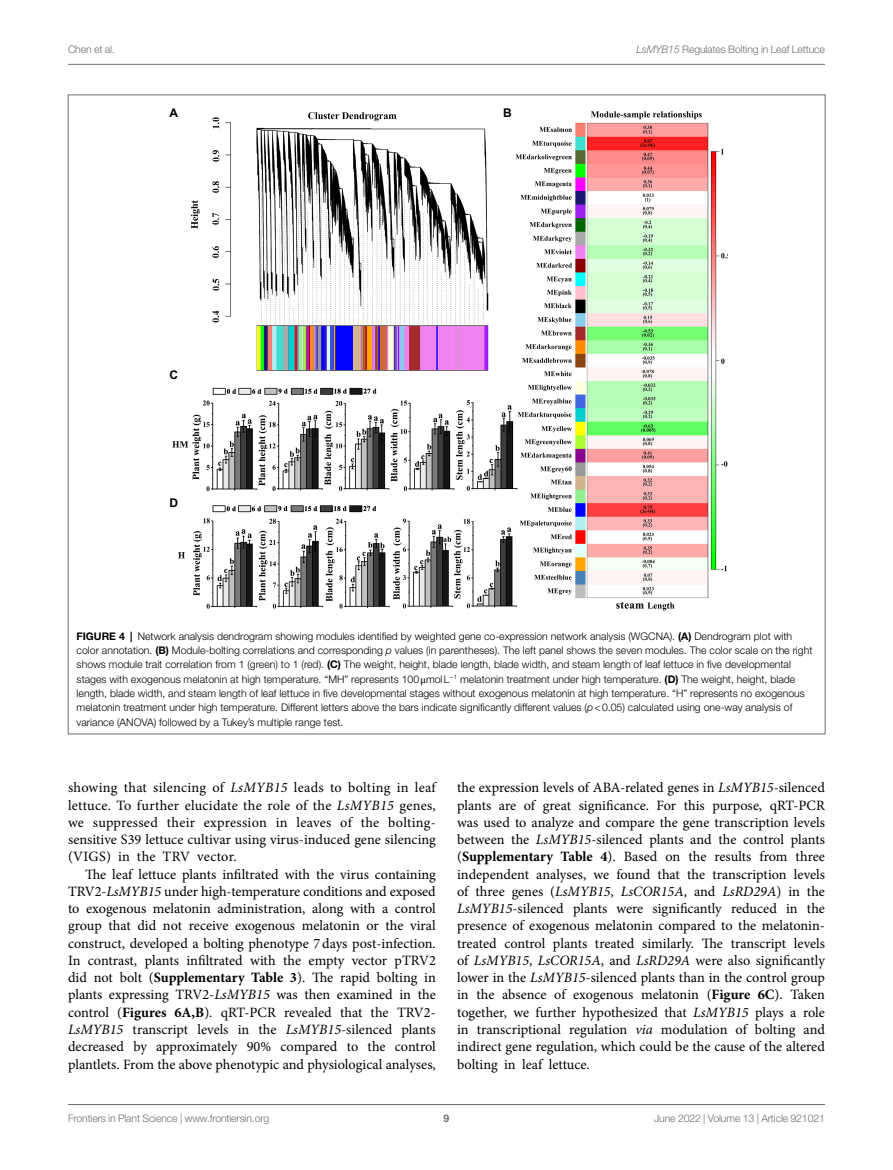
<style>
.page{position:relative;width:893px;height:1170px;background:#fff}
.page>*{position:absolute;margin:0;border:0;box-sizing:border-box;transform-origin:0 0}
.TEXT{font:14.25px/17.2px "Minion Pro";color:#000;text-align:justify}
.TEXT_FLUSH{font:14.25px/17.2px "Minion Pro";letter-spacing:.005em;color:#000;text-align:justify}
.t1{font:700 12px "Arial";color:#000}
.FIG_LEG{font:300 10.5px/14.2px "Helvetica Neue LT Std";color:#000}
.t2{font:300 10.5px "Helvetica Neue LT Std";letter-spacing:-.015em;color:#6d6e71}
.t3{font:700 10.5px "Helvetica Neue LT Std";color:#6d6e71}
.s1{font-style:italic}
.s2{font-weight:700}
.s3{font-family:"STIX General";font-weight:400}
</style>
<div class="page">
<hr style="left:68px;top:64px;width:757px;height:1px;background:#6d6e71">
<hr style="left:68px;top:1104px;width:757px;height:1px;background:#6d6e71">
<img style="left:172px;top:111px;width:555px;height:499px">
<p class="t2" style="left:68px;top:42px;width:48px">Chen et al.</p>
<p class="t2" style="left:636px;top:42px;width:190px"><span class="s1">LsMYB15</span> Regulates Bolting in Leaf Lettuce</p>
<p class="t1" style="left:170px;top:104px;width:10px">A</p>
<p class="t1" style="left:170px;top:366px;width:10px">C</p>
<p class="t1" style="left:170px;top:494px;width:10px">D</p>
<p class="t1" style="left:503px;top:104px;width:10px">B</p>
<p class="FIG_LEG" style="left:77px;top:628px;width:737px"><span class="s2">FIGURE 4 |</span> Network analysis dendrogram showing modules identified by weighted gene co-expression network analysis (WGCNA). <span class="s2">(A)</span> Dendrogram plot with color annotation. <span class="s2">(B)</span> Module-bolting correlations and corresponding <span class="s1">p</span> values (in parentheses). The left panel shows the seven modules. The color scale on the right shows module trait correlation from 1 (green) to 1 (red). <span class="s2">(C)</span> The weight, height, blade length, blade width, and steam length of leaf lettuce in five developmental stages with exogenous melatonin at high temperature. “MH” represents 100<span class="s3">μ</span>molL<sup>−</sup><sup>1</sup> melatonin treatment under high temperature. <span class="s2">(D)</span> The weight, height, blade length, blade width, and steam length of leaf lettuce in five developmental stages without exogenous melatonin at high temperature. “H” represents no exogenous melatonin treatment under high temperature. Different letters above the bars indicate significantly different values (<span class="s1">p</span>&lt;0.05) calculated using one-way analysis of variance (ANOVA) followed by a Tukey’s multiple range test.</p>
<p class="TEXT_FLUSH" style="left:68px;top:779px;width:369px">showing that silencing of <span class="s1">LsMYB15</span> leads to bolting in leaf lettuce. To further elucidate the role of the <span class="s1">LsMYB15</span> genes, we suppressed their expression in leaves of the bolting&shy;sensitive S39 lettuce cultivar using virus-induced gene silencing (VIGS) in the TRV vector.</p>
<p class="TEXT" style="left:68px;top:865px;width:369px;text-indent:17px">The leaf lettuce plants infiltrated with the virus containing TRV2-<span class="s1">LsMYB15</span> under high-temperature conditions and exposed to exogenous melatonin administration, along with a control group that did not receive exogenous melatonin or the viral construct, developed a bolting phenotype 7days post-infection.<br>In contrast, plants infiltrated with the empty vector pTRV2 did not bolt (<span class="s2">Supplementary Table 3</span>). The rapid bolting in plants expressing TRV2-<span class="s1">LsMYB15</span> was then examined in the control (<span class="s2">Figures 6A,B</span>). qRT-PCR revealed that the TRV2- <span class="s1">LsMYB15</span> transcript levels in the <span class="s1">LsMYB15</span>-silenced plants decreased by approximately 90% compared to the control plantlets. From the above phenotypic and physiological analyses,</p>
<p class="TEXT" style="left:457px;top:779px;width:369px">the expression levels of ABA-related genes in <span class="s1">LsMYB15</span>-silenced plants are of great significance. For this purpose, qRT-PCR was used to analyze and compare the gene transcription levels between the <span class="s1">LsMYB15</span>-silenced plants and the control plants (<span class="s2">Supplementary Table 4</span>). Based on the results from three independent analyses, we found that the transcription levels of three genes (<span class="s1">LsMYB15</span>, <span class="s1">LsCOR15A</span>, and <span class="s1">LsRD29A</span>) in the <span class="s1">LsMYB15</span>-silenced plants were significantly reduced in the presence of exogenous melatonin compared to the melatonin&shy;treated control plants treated similarly. The transcript levels of <span class="s1">LsMYB15</span>, <span class="s1">LsCOR15A</span>, and <span class="s1">LsRD29A</span> were also significantly lower in the <span class="s1">LsMYB15</span>-silenced plants than in the control group in the absence of exogenous melatonin (<span class="s2">Figure 6C</span>). Taken together, we further hypothesized that <span class="s1">LsMYB15</span> plays a role in transcriptional regulation <span class="s1">via</span> modulation of bolting and indirect gene regulation, which could be the cause of the altered bolting in leaf lettuce.</p>
<p class="t2" style="left:68px;top:1111px;width:203px">Frontiers in Plant Science | www.frontiersin.org</p>
<p class="t3" style="left:444px;top:1111px;width:7px">9</p>
<p class="t2" style="left:654px;top:1111px;width:172px">June 2022 | Volume 13 | Article 921021</p>
</div>
